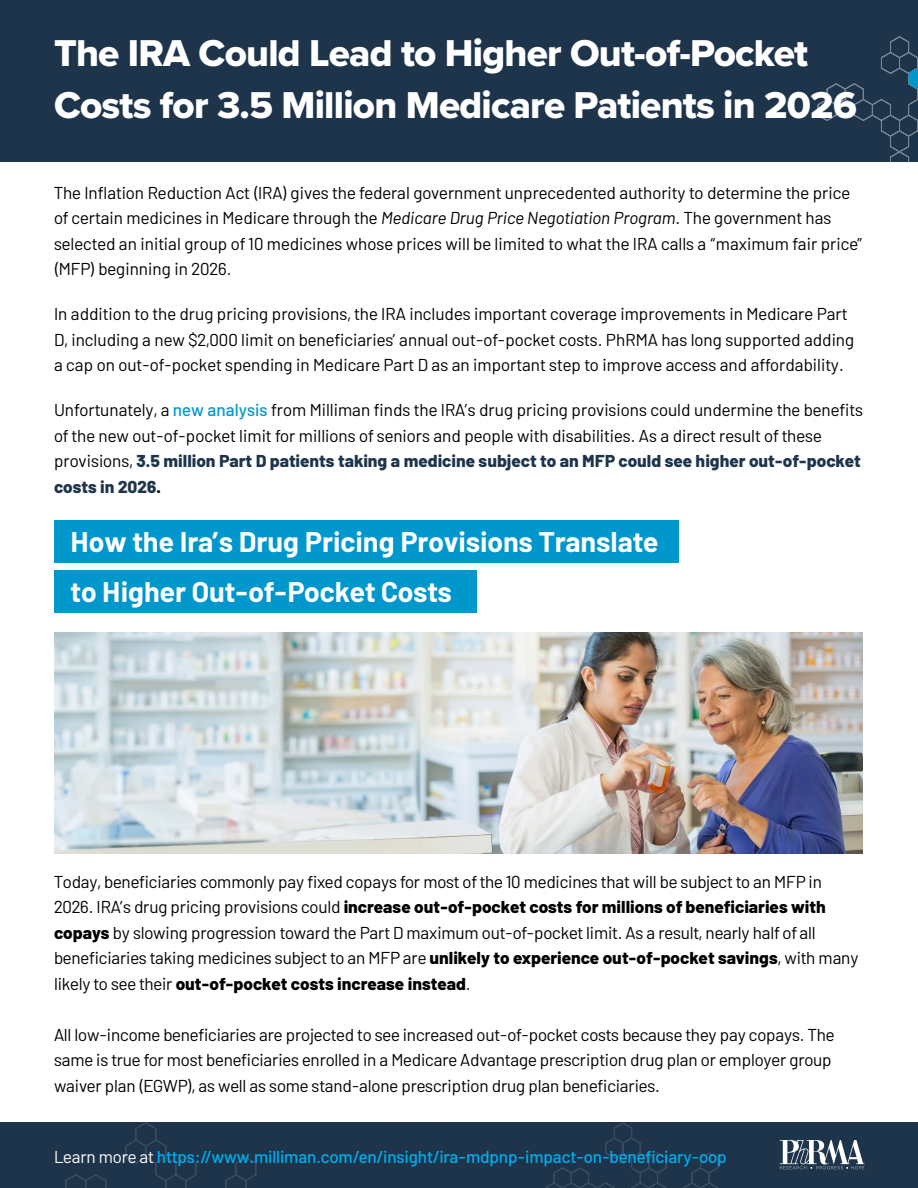
<style>
.page{position:relative;width:918px;height:1188px;background:#fff}
.page>*{position:absolute;margin:0;border:0;box-sizing:border-box;transform-origin:0 0}
.t1{font:38.7px/52.2px "Proxima Nova Extrabld";letter-spacing:-.02em;color:#fff}
.t2{font:700 28.5px/50.1px "Barlow";color:#fff}
.t3{font:17.25px/25.5px "Barlow";color:#000}
.t4{font:500 17.25px "Barlow";letter-spacing:-.01em;color:#00aeef}
.s1{font-style:italic}
.s2{font-weight:500;color:#0097cd}
.s3{font-weight:800;color:#1e344b}
.s4{font-weight:800}
.s5{font-weight:400;color:#fff}
</style>
<div class="page">
<div style="left:0;top:0;width:918px;height:162px;background:#1e344b"></div>
<svg style="left:818px;top:36px;width:100px;height:126px"></svg>
<div style="left:0;top:1123px;width:918px;height:65px;background:#1e344b"></div>
<svg style="left:780px;top:1140px;width:84px;height:29px"></svg>
<svg style="left:55px;top:1122px;width:221px;height:66px"></svg>
<svg style="left:544px;top:1122px;width:192px;height:66px"></svg>
<img style="left:54px;top:632px;width:809px;height:221px">
<div style="left:54px;top:520px;width:624px;height:43px;background:#0097cd"></div>
<div style="left:54px;top:570px;width:422px;height:42px;background:#0097cd"></div>
<h1 class="t1" style="left:54px;top:26px;width:804px">The IRA Could Lead to Higher Out-of-Pocket<br>Costs for 3.5 Million Medicare Patients in 2026</h1>
<p class="t3" style="left:54px;top:178px;width:810px">The Inflation Reduction Act (IRA) gives the federal government unprecedented authority to determine the price of certain medicines in Medicare through the <span class="s1">Medicare Drug Price Negotiation Program</span>. The government has selected an initial group of 10 medicines whose prices will be limited to what the IRA calls a “maximum fair price” (MFP) beginning in 2026.</p>
<p class="t3" style="left:54px;top:300px;width:802px">In addition to the drug pricing provisions, the IRA includes important coverage improvements in Medicare Part<br>D, including a new $2,000 limit on beneficiaries’ annual out-of-pocket costs. PhRMA has long supported adding a cap on out-of-pocket spending in Medicare Part D as an important step to improve access and affordability.</p>
<p class="t3" style="left:54px;top:396px;width:811px">Unfortunately, a <span class="s2">new analysis</span> from Milliman finds the IRA’s drug pricing provisions could undermine the benefits of the new out-of-pocket limit for millions of seniors and people with disabilities. As a direct result of these provisions, <span class="s3">3.5 million Part D patients taking a medicine subject to an MFP could see higher out-of-pocket costs in 2026</span><span class="s4">.</span></p>
<h2 class="t2" style="left:71px;top:514px;width:589px">How the Ira’s Drug Pricing Provisions Translate to Higher Out-of-Pocket Costs</h2>
<p class="t3" style="left:54px;top:868px;width:806px">Today, beneficiaries commonly pay fixed copays for most of the 10 medicines that will be subject to an MFP in 2026. IRA’s drug pricing provisions could <span class="s4">increase out-of-pocket costs for millions of beneficiaries with copays</span> by slowing progression toward the Part D maximum out-of-pocket limit. As a result, nearly half of all beneficiaries taking medicines subject to an MFP are <span class="s4">unlikely to experience out-of-pocket savings</span>, with many likely to see their <span class="s4">out-of-pocket costs increase instead</span>.</p>
<p class="t3" style="left:54px;top:1021px;width:782px">All low-income beneficiaries are projected to see increased out-of-pocket costs because they pay copays. The same is true for most beneficiaries enrolled in a Medicare Advantage prescription drug plan or employer group waiver plan (EGWP), as well as some stand-alone prescription drug plan beneficiaries.</p>
<p class="t4" style="left:54px;top:1144px;width:674px"><span class="s5">Learn more at</span> https://www.milliman.com/en/insight/ira-mdpnp-impact-on-beneficiary-oop</p>
</div>
